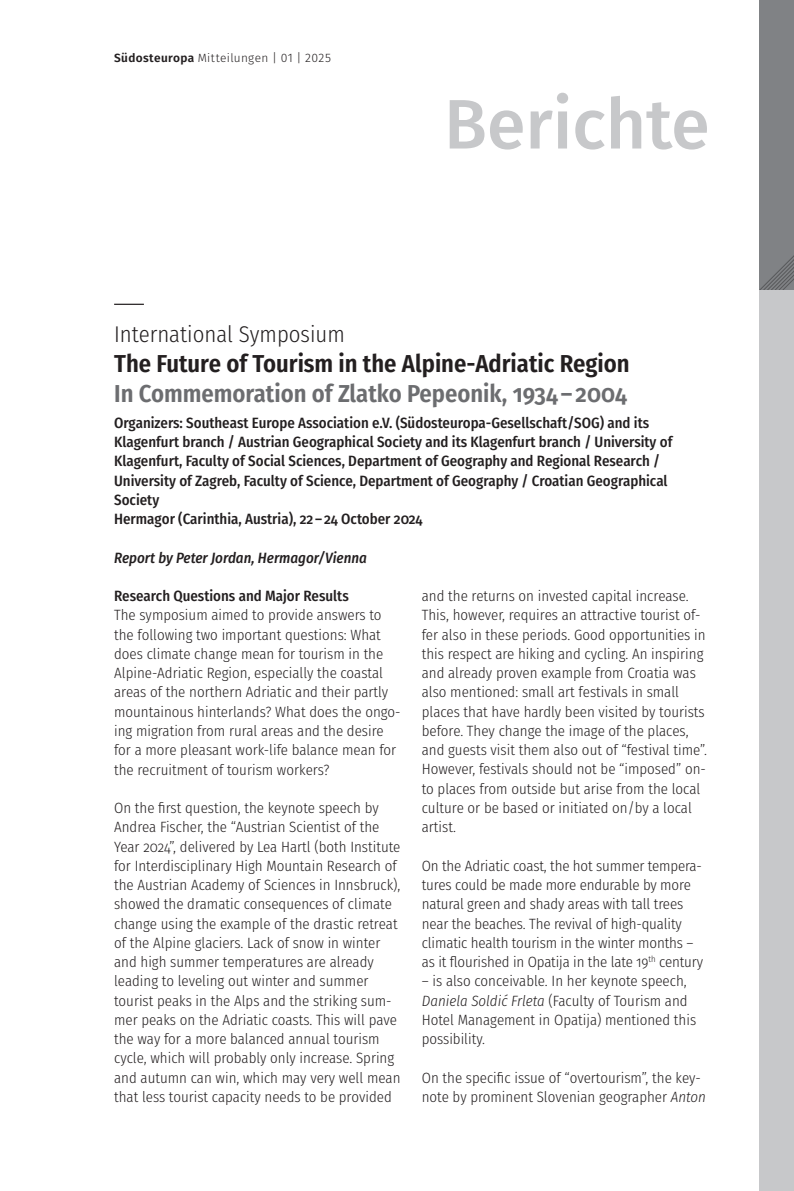
<style>
.page{position:relative;width:794px;height:1191px;background:#fff}
.page>*{position:absolute;margin:0;border:0;box-sizing:border-box;transform-origin:0 0}
.t1{font:500 70px "Fira Sans";color:#c7c8ca}
.t2{font:600 24.5px "Fira Sans Condensed";color:#231f20}
.t3{font:600 24.5px "Fira Sans Condensed";color:#6c6d70}
.t4{font:300 22.75px "Fira Sans Condensed";color:#231f20}
.t5{font:300 14.88px/19.2px "Fira Sans Condensed";color:#231f20}
.t6{font:500 14.88px/19.2px "Fira Sans Condensed";color:#231f20}
.t7{font:italic 500 14.88px "Fira Sans Condensed";color:#231f20}
.t8{font:600 11.9px "Fira Sans";letter-spacing:.03em;color:#231f20}
.s1{font-weight:300}
.s2{font-weight:300;font-size:12.25px}
.s3{font-style:italic}
</style>
<div class="page">
<div style="left:759px;top:0;width:35px;height:290px;background:#808285"></div>
<svg style="left:759px;top:255px;width:35px;height:35px"></svg>
<div style="left:759px;top:290px;width:35px;height:901px;background:#c7c8ca"></div>
<hr style="left:114px;top:304px;width:30px;height:1px;background:#231f20">
<p class="t8" style="left:114px;top:48px;width:218px">Südosteuropa <span class="s1">Mitteilungen</span> <span class="s2">| 01 | 2025</span></p>
<h1 class="t1" style="left:444px;top:68px;width:267px">Berichte</h1>
<h3 class="t4" style="left:114px;top:318px;width:232px">International Symposium</h3>
<h2 class="t2" style="left:114px;top:343px;width:517px">The Future of Tourism in the Alpine-Adriatic Region</h2>
<h2 class="t3" style="left:114px;top:373px;width:514px">In Commemoration of Zlatko Pepeonik, 1934 – 2004</h2>
<p class="t6" style="left:114px;top:412px;width:560px">Organizers: Southeast Europe Association e.V. (Südosteuropa-Gesellschaft/SOG) and its Klagenfurt branch / Austrian Geographical Society and its Klagenfurt branch / University of Klagenfurt, Faculty of Social Sciences, Department of Geography and Regional Research / University of Zagreb, Faculty of Science, Department of Geography / Croatian Geographical Society<br>Hermagor (Carinthia, Austria), 22 – 24 October 2024</p>
<p class="t7" style="left:114px;top:546px;width:254px">Report by Peter Jordan, Hermagor/Vienna</p>
<p class="t6" style="left:114px;top:585px;width:236px">Research Questions and Major Results</p>
<p class="t5" style="left:114px;top:605px;width:288px">The symposium aimed to provide answers to the following two important questions: What does climate change mean for tourism in the Alpine-Adriatic Region, especially the coastal areas of the northern Adriatic and their partly mountainous hinterlands? What does the ongo&shy;ing migration from rural areas and the desire for a more pleasant work-life balance mean for the recruitment of tourism workers?</p>
<p class="t5" style="left:114px;top:798px;width:288px">On the first question, the keynote speech by Andrea Fischer, the “Austrian Scientist of the Year 2024”, delivered by Lea Hartl (both Institute for Interdisciplinary High Mountain Research of the Austrian Academy of Sciences in Innsbruck), showed the dramatic consequences of climate change using the example of the drastic retreat of the Alpine glaciers. Lack of snow in winter and high summer temperatures are already leading to leveling out winter and summer tourist peaks in the Alps and the striking sum&shy;mer peaks on the Adriatic coasts. This will pave the way for a more balanced annual tourism cycle, which will probably only increase. Spring and autumn can win, which may very well mean that less tourist capacity needs to be provided</p>
<p class="t5" style="left:422px;top:586px;width:287px">and the returns on invested capital increase.<br>This, however, requires an attractive tourist of&shy;fer also in these periods. Good opportunities in this respect are hiking and cycling. An inspiring and already proven example from Croatia was also mentioned: small art festivals in small places that have hardly been visited by tourists before. They change the image of the places, and guests visit them also out of “festival time”.<br>However, festivals should not be “imposed” on&shy;to places from outside but arise from the local culture or be based or initiated on/by a local artist.</p>
<p class="t5" style="left:422px;top:856px;width:283px">On the Adriatic coast, the hot summer tempera&shy;tures could be made more endurable by more natural green and shady areas with tall trees near the beaches. The revival of high-quality climatic health tourism in the winter months – as it flourished in Opatija in the late 19<sup>th</sup> century</p>
<p class="t5" style="left:422px;top:971px;width:276px">– is also conceivable. In her keynote speech, <span class="s3">Daniela Soldić Frleta</span> (Faculty of Tourism and Hotel Management in Opatija) mentioned this possibility.</p>
<p class="t5" style="left:422px;top:1067px;width:286px">On the specific issue of “overtourism”, the key&shy;note by prominent Slovenian geographer <span class="s3">Anton</span></p>
</div>
